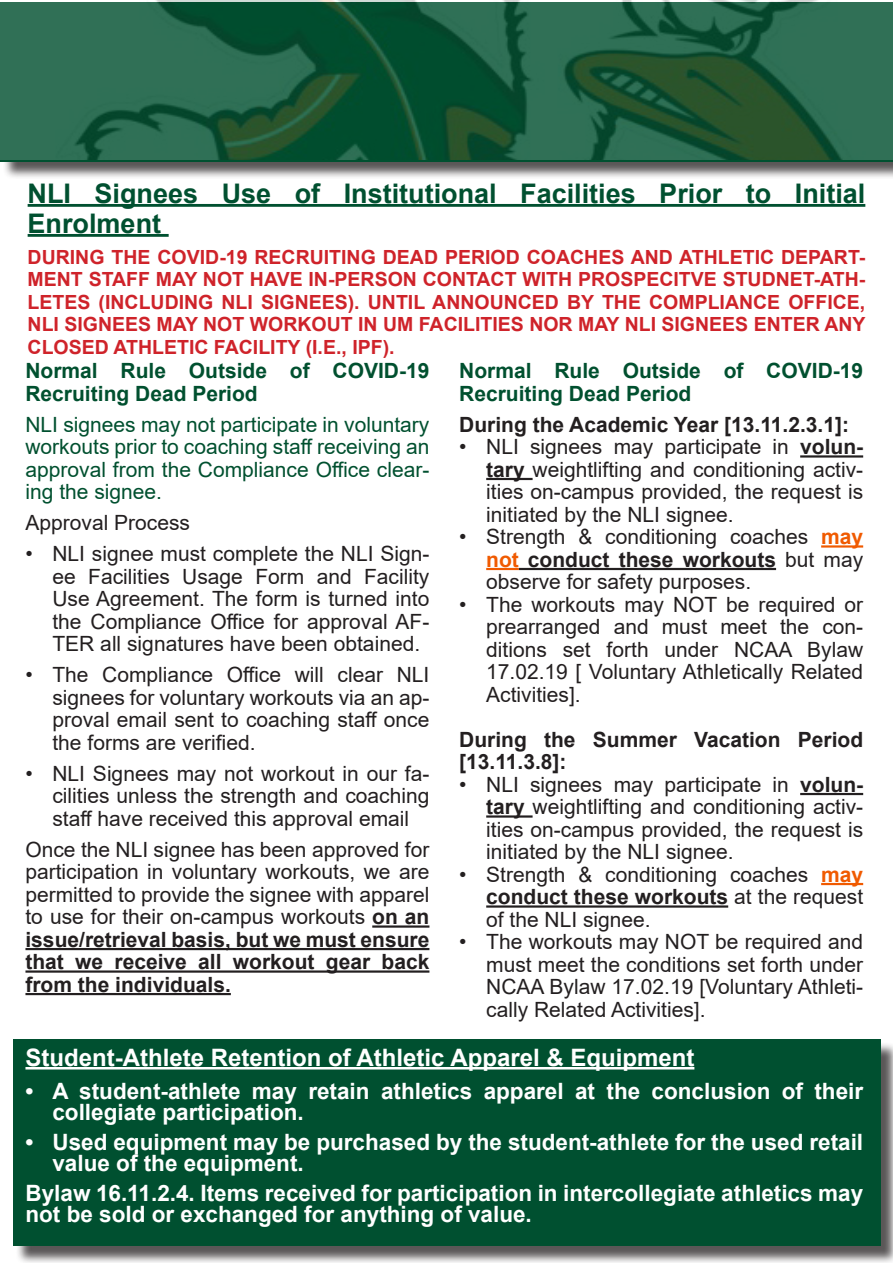
<style>
.page{position:relative;width:893px;height:1263px;background:#fff}
.page>*{position:absolute;margin:0;border:0;box-sizing:border-box;transform-origin:0 0}
.t1{font:700 27px/30px "Arial";color:#005030}
.t2{font:700 24px "Arial";color:#fff}
.t3{font:700 22.5px/21px "Arial";color:#fff}
.t4{font:21px/22.5px "Arial";color:#231f20;text-align:justify}
.t5{font:21px/22.5px "Arial";color:#00502f;text-align:justify}
.t6{font:700 21px/22.5px "Arial";color:#00502f}
.t7{font:700 21px/22.5px "Arial";color:#231f20}
.t8{font:700 19.5px/22.5px "Arial";color:#cf232a;text-align:justify}
.s1{font-weight:700}
.s2{font-weight:700;color:#f05a00}
</style>
<div class="page">
<div style="left:2px;top:4px;width:891px;height:176px;background:#231f20;opacity:.75"></div>
<img style="left:0;top:0;width:893px;height:159px">
<hr style="left:800px;top:455px;width:63px;height:3px;background:#231f20">
<hr style="left:486px;top:478px;width:47px;height:2px;background:#231f20">
<hr style="left:821px;top:545px;width:42px;height:3px;background:#f05a00">
<hr style="left:486px;top:568px;width:33px;height:2px;background:#f05a00">
<hr style="left:519px;top:568px;width:257px;height:2px;background:#231f20">
<hr style="left:800px;top:793px;width:63px;height:2px;background:#231f20">
<hr style="left:486px;top:815px;width:47px;height:3px;background:#231f20">
<hr style="left:821px;top:883px;width:42px;height:2px;background:#f05a00">
<hr style="left:486px;top:905px;width:242px;height:3px;background:#231f20">
<hr style="left:372px;top:925px;width:57px;height:3px;background:#231f20">
<hr style="left:25px;top:948px;width:404px;height:2px;background:#231f20">
<hr style="left:25px;top:970px;width:404px;height:3px;background:#231f20">
<hr style="left:25px;top:993px;width:206px;height:2px;background:#231f20">
<hr style="left:28px;top:204px;width:837px;height:3px;background:#005030">
<hr style="left:28px;top:234px;width:141px;height:3px;background:#005030">
<div style="left:15px;top:1042px;width:878px;height:221px;background:#231f20;opacity:.75"></div>
<div style="left:13px;top:1040px;width:867px;height:206px;background:#005030"></div>
<hr style="left:25px;top:1067px;width:669px;height:2px;background:#fff">
<p class="t1" style="left:28px;top:178px;width:839px">NLI Signees Use of Institutional Facilities Prior to Initial<br>Enrolment</p>
<p class="t8" style="left:28px;top:246px;width:839px">DURING THE COVID-19 RECRUITING DEAD PERIOD COACHES AND ATHLETIC DEPART-MENT STAFF MAY NOT HAVE IN-PERSON CONTACT WITH PROSPECITVE STUDNET-ATH-LETES (INCLUDING NLI SIGNEES). UNTIL ANNOUNCED BY THE COMPLIANCE OFFICE, NLI SIGNEES MAY NOT WORKOUT IN UM FACILITIES NOR MAY NLI SIGNEES ENTER ANY CLOSED ATHLETIC FACILITY (I.E., IPF).</p>
<p class="t6" style="left:25px;top:360px;width:405px">Normal Rule Outside of COVID-19<br>Recruiting Dead Period</p>
<p class="t5" style="left:25px;top:413px;width:405px">NLI signees may not participate in voluntary workouts prior to coaching staff receiving an approval from the Compliance Office clear&shy;ing the signee.</p>
<p class="t4" style="left:25px;top:511px;width:166px">Approval Process</p>
<p class="t4" style="left:52px;top:542px;width:378px;text-indent:-27px">• NLI signee must complete the NLI Sign&shy;ee Facilities Usage Form and Facility Use Agreement. The form is turned into the Compliance Office for approval AF-TER all signatures have been obtained.</p>
<p class="t4" style="left:52px;top:663px;width:378px;text-indent:-27px">• The Compliance Office will clear NLI signees for voluntary workouts via an ap&shy;proval email sent to coaching staff once the forms are verified.</p>
<p class="t4" style="left:52px;top:762px;width:378px;text-indent:-27px">• NLI Signees may not workout in our fa&shy;cilities unless the strength and coaching staff have received this approval email</p>
<p class="t4" style="left:25px;top:838px;width:405px">Once the NLI signee has been approved for participation in voluntary workouts, we are permitted to provide the signee with apparel to use for their on-campus workouts <span class="s1">on an issue/retrieval basis, but we must ensure that we receive all workout gear back from the individuals.</span></p>
<p class="t6" style="left:459px;top:360px;width:405px">Normal Rule Outside of COVID-19<br>Recruiting Dead Period</p>
<p class="t7" style="left:459px;top:413px;width:391px">During the Academic Year [13.11.2.3.1]:</p>
<p class="t4" style="left:486px;top:435px;width:378px;text-indent:-27px">• NLI signees may participate in <span class="s1">volun&shy;tary</span> weightlifting and conditioning activ&shy;ities on-campus provided, the request is initiated by the NLI signee.</p>
<p class="t4" style="left:486px;top:525px;width:378px;text-indent:-27px">• Strength &amp; conditioning coaches <span class="s2">may not</span> <span class="s1">conduct these workouts</span> but may observe for safety purposes.</p>
<p class="t4" style="left:486px;top:593px;width:378px;text-indent:-27px">• The workouts may NOT be required or prearranged and must meet the con&shy;ditions set forth under NCAA Bylaw 17.02.19 [ Voluntary Athletically Related Activities].</p>
<p class="t7" style="left:459px;top:728px;width:405px">During the Summer Vacation Period [13.11.3.8]:</p>
<p class="t4" style="left:486px;top:773px;width:378px;text-indent:-27px">• NLI signees may participate in <span class="s1">volun&shy;tary</span> weightlifting and conditioning activ&shy;ities on-campus provided, the request is initiated by the NLI signee.</p>
<p class="t4" style="left:486px;top:863px;width:378px;text-indent:-27px">• Strength &amp; conditioning coaches <span class="s2">may </span><span class="s1">conduct these workouts</span> at the request of the NLI signee.</p>
<p class="t4" style="left:486px;top:930px;width:378px;text-indent:-27px">• The workouts may NOT be required and must meet the conditions set forth under NCAA Bylaw 17.02.19 [Voluntary Athleti&shy;cally Related Activities].</p>
<p class="t2" style="left:25px;top:1040px;width:670px">Student-Athlete Retention of Athletic Apparel &amp; Equipment</p>
<p class="t3" style="left:52px;top:1081px;width:812px;text-indent:-27px">• A student-athlete may retain athletics apparel at the conclusion of their collegiate participation.</p>
<p class="t3" style="left:52px;top:1132px;width:812px;text-indent:-27px">• Used equipment may be purchased by the student-athlete for the used retail value of the equipment.</p>
<p class="t3" style="left:25px;top:1182px;width:839px">Bylaw 16.11.2.4. Items received for participation in intercollegiate athletics may not be sold or exchanged for anything of value.</p>
</div>
